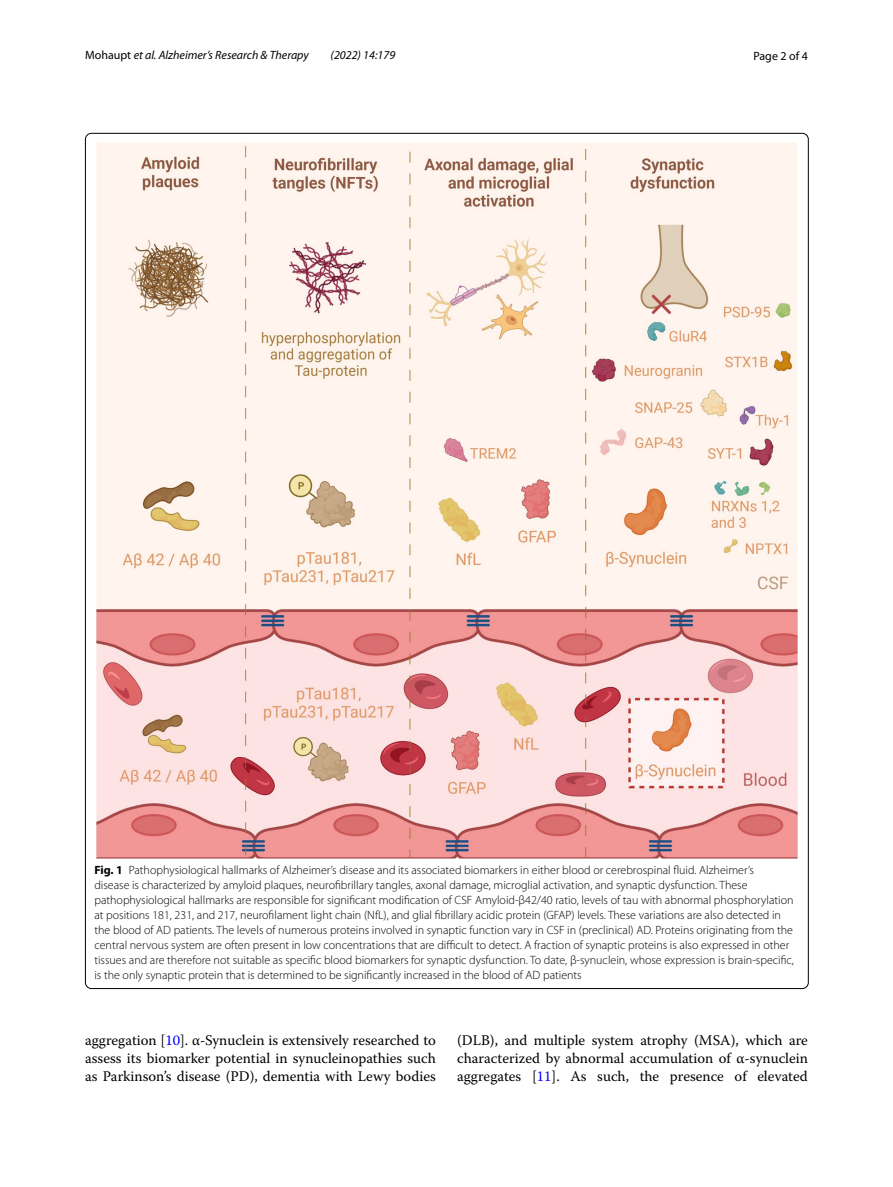
<style>
.page{position:relative;width:893px;height:1187px;background:#fff}
.page>*{position:absolute;margin:0;border:0;box-sizing:border-box;transform-origin:0 0}
.t1{font:14.7px/18px "Warnock Pro";color:#000;text-align:justify}
.t2{font:300 12px/15px "Myriad Pro";color:#000}
.t3{font:italic 12px "Myriad Pro";color:#000}
.t4{font:12px "Myriad Pro";color:#000}
.s1{font-style:normal}
.s2{font-weight:700}
.s3{color:#00f}
</style>
<div class="page">
<img style="left:97px;top:142px;width:700px;height:716px">
<p class="t3" style="left:85px;top:48px;width:225px"><span class="s1">Mohaupt</span> et al. Alzheimer’s Research &amp; Therapy</p>
<p class="t3" style="left:331px;top:48px;width:66px">(2022) 14:179</p>
<p class="t4" style="left:753px;top:48px;width:56px">Page 2 of 4</p>
<p class="t2" style="left:94px;top:862px;width:701px"><span class="s2">Fig. 1</span> Pathophysiological hallmarks of Alzheimer’s disease and its associated biomarkers in either blood or cerebrospinal fluid. Alzheimer’s<br>disease is characterized by amyloid plaques, neurofibrillary tangles, axonal damage, microglial activation, and synaptic dysfunction. These pathophysiological hallmarks are responsible for significant modification of CSF Amyloid-β42/40 ratio, levels of tau with abnormal phosphorylation at positions 181, 231, and 217, neurofilament light chain (NfL), and glial fibrillary acidic protein (GFAP) levels. These variations are also detected in the blood of AD patients. The levels of numerous proteins involved in synaptic function vary in CSF in (preclinical) AD. Proteins originating from the central nervous system are often present in low concentrations that are difficult to detect. A fraction of synaptic proteins is also expressed in other tissues and are therefore not suitable as specific blood biomarkers for synaptic dysfunction. To date, β-synuclein, whose expression is brain-specific, is the only synaptic protein that is determined to be significantly increased in the blood of AD patients</p>
<p class="t1" style="left:85px;top:1030px;width:352px">aggregation [<span class="s3">10</span>]. α-Synuclein is extensively researched to assess its biomarker potential in synucleinopathies such as Parkinson’s disease (PD), dementia with Lewy bodies</p>
<p class="t1" style="left:457px;top:1030px;width:352px">(DLB), and multiple system atrophy (MSA), which are characterized by abnormal accumulation of α-synuclein aggregates [<span class="s3">11</span>]. As such, the presence of elevated</p>
</div>
